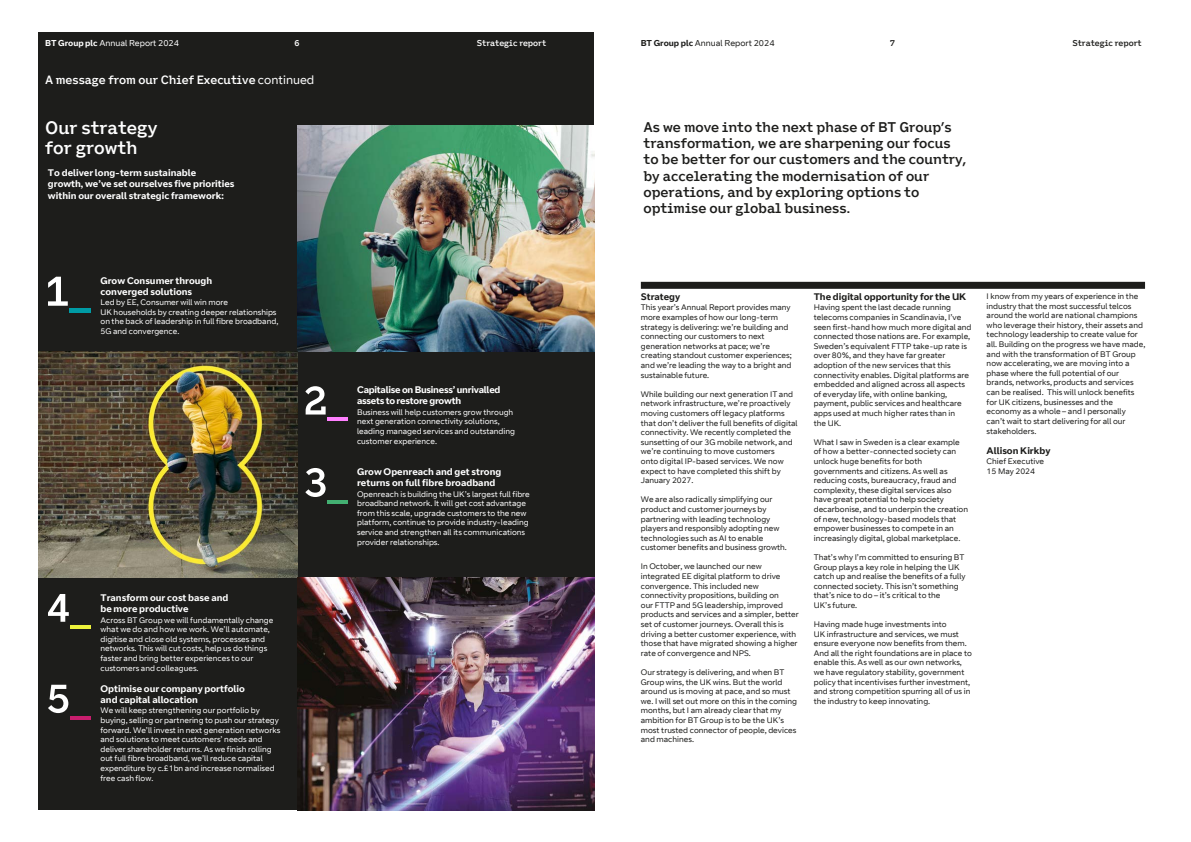
<style>
.page{position:relative;width:1191px;height:842px;background:#fff}
.page>*{position:absolute;margin:0;border:0;box-sizing:border-box;transform-origin:0 0}
.t1{font:18px/19.8px "BT Group Headline";color:#fff}
.t2{font:14px/16.1px "BT Group Headline";color:#1d1d1b}
.t3{font:12px "BT Group Headline";color:#fff}
.t4{font:700 9.5px/11.4px "BT Curve";color:#fff}
.t5{font:700 9.5px/11.4px "BT Curve";letter-spacing:-.025em;color:#fff}
.t6{font:700 9.5px "BT Curve";color:#1d1d1b}
.t7{font:8.5px "BT Curve";color:#fff}
.t8{font:8.5px "BT Curve";color:#1d1d1b}
.t9{font:8.5px "BT Group Headline";color:#fff}
.t10{font:8.5px "BT Group Headline";color:#1d1d1b}
.t11{font:8px/9.6px "BT Curve";color:#1d1d1b}
.t12{font:8px/9.6px "BT Curve";color:#fff}
.s1{font-weight:700}
.s2{font-family:"BT Curve"}
</style>
<div class="page">
<div style="left:38px;top:125px;width:259px;height:226px;background:#1d1d1b"></div>
<div style="left:297px;top:351px;width:297px;height:226px;background:#1d1d1b"></div>
<div style="left:38px;top:577px;width:259px;height:233px;background:#1d1d1b"></div>
<div style="left:38px;top:32px;width:556px;height:93px;background:#1d1d1b"></div>
<img style="left:297px;top:125px;width:297px;height:226px">
<img style="left:38px;top:351px;width:259px;height:226px">
<img style="left:297px;top:577px;width:297px;height:233px">
<svg style="left:48px;top:277px;width:20px;height:29px"></svg>
<hr style="left:69px;top:309px;width:21px;height:4px;background:#009ba5">
<svg style="left:305px;top:386px;width:21px;height:28px"></svg>
<hr style="left:327px;top:417px;width:21px;height:4px;background:#ff80ff">
<svg style="left:305px;top:468px;width:20px;height:29px"></svg>
<hr style="left:327px;top:500px;width:21px;height:4px;background:#43b072">
<svg style="left:48px;top:594px;width:21px;height:28px"></svg>
<hr style="left:70px;top:625px;width:20px;height:4px;background:#edf23b">
<svg style="left:48px;top:685px;width:20px;height:28px"></svg>
<hr style="left:70px;top:716px;width:20px;height:4px;background:#c81e6e">
<div style="left:641px;top:282px;width:504px;height:7px;background:#1d1d1b"></div>
<p class="t7" style="left:45px;top:38px;width:135px"><span class="s1">BT Group plc</span> Annual Report 2024</p>
<p class="t9" style="left:295px;top:38px;width:6px">6</p>
<p class="t9" style="left:477px;top:38px;width:71px">Strategic report</p>
<h3 class="t3" style="left:45px;top:72px;width:271px">A message from our Chief Executive <span class="s2">continued</span></h3>
<h1 class="t1" style="left:45px;top:119px;width:114px">Our strategy for growth</h1>
<p class="t4" style="left:48px;top:167px;width:188px">To deliver long-term sustainable<br>growth, we’ve set ourselves five priorities within our overall strategic framework:</p>
<p class="t4" style="left:100px;top:275px;width:113px">Grow Consumer through converged solutions</p>
<p class="t12" style="left:100px;top:298px;width:179px">Led by EE, Consumer will win more<br>UK households by creating deeper relationships on the back of leadership in full fibre broadband, 5G and convergence.</p>
<p class="t4" style="left:100px;top:592px;width:129px">Transform our cost base and be more productive</p>
<p class="t12" style="left:100px;top:615px;width:174px">Across BT Group we will fundamentally change what we do and how we work. We’ll automate, digitise and close old systems, processes and networks. This will cut costs, help us do things faster and bring better experiences to our customers and colleagues.</p>
<p class="t4" style="left:100px;top:683px;width:146px">Optimise our company portfolio and capital allocation</p>
<p class="t12" style="left:100px;top:706px;width:181px">We will keep strengthening our portfolio by buying, selling or partnering to push our strategy forward. We’ll invest in next generation networks and solutions to meet customers’ needs and deliver shareholder returns. As we finish rolling out full fibre broadband, we’ll reduce capital expenditure by c.£1bn and increase normalised free cash flow.</p>
<p class="t5" style="left:357px;top:384px;width:145px">Capitalise on Business’ unrivalled assets to restore growth</p>
<p class="t12" style="left:357px;top:407px;width:159px">Business will help customers grow through next generation connectivity solutions, leading managed services and outstanding customer experience.</p>
<p class="t4" style="left:357px;top:466px;width:146px">Grow Openreach and get strong returns on full fibre broadband</p>
<p class="t12" style="left:357px;top:489px;width:174px">Openreach is building the UK’s largest full fibre broadband network. It will get cost advantage from this scale, upgrade customers to the new platform, continue to provide industry-leading service and strengthen all its communications provider relationships.</p>
<p class="t8" style="left:640px;top:38px;width:135px"><span class="s1">BT Group plc</span> Annual Report 2024</p>
<p class="t10" style="left:890px;top:38px;width:6px">7</p>
<p class="t10" style="left:1072px;top:38px;width:71px">Strategic report</p>
<p class="t2" style="left:643px;top:120px;width:325px">As we move into the next phase of BT Group’s transformation, we are sharpening our focus to be better for our customers and the country, by accelerating the modernisation of our operations, and by exploring options to optimise our global business.</p>
<p class="t6" style="left:641px;top:291px;width:41px">Strategy</p>
<p class="t11" style="left:641px;top:303px;width:152px">This year’s Annual Report provides many more examples of how our long-term strategy is delivering: we’re building and connecting our customers to next generation networks at pace; we’re creating standout customer experiences; and we’re leading the way to a bright and sustainable future.</p>
<p class="t11" style="left:641px;top:389px;width:158px">While building our next generation IT and network infrastructure, we’re proactively moving customers off legacy platforms that don’t deliver the full benefits of digital connectivity. We recently completed the sunsetting of our 3G mobile network, and we’re continuing to move customers<br>onto digital IP-based services. We now expect to have completed this shift by January 2027.</p>
<p class="t11" style="left:641px;top:495px;width:148px">We are also radically simplifying our product and customer journeys by partnering with leading technology players and responsibly adopting new technologies such as AI to enable customer benefits and business growth.</p>
<p class="t11" style="left:641px;top:562px;width:159px">In October, we launched our new integrated EE digital platform to drive convergence. This included new connectivity propositions, building on<br>our FTTP and 5G leadership, improved products and services and a simpler, better set of customer journeys. Overall this is driving a better customer experience, with those that have migrated showing a higher rate of convergence and NPS.</p>
<p class="t11" style="left:641px;top:668px;width:158px">Our strategy is delivering, and when BT Group wins, the UK wins. But the world around us is moving at pace, and so must we. I will set out more on this in the coming months, but I am already clear that my ambition for BT Group is to be the UK’s most trusted connector of people, devices and machines.</p>
<p class="t6" style="left:813px;top:291px;width:154px">The digital opportunity for the UK</p>
<p class="t11" style="left:813px;top:303px;width:159px">Having spent the last decade running telecoms companies in Scandinavia, I’ve seen first-hand how much more digital and connected those nations are. For example, Sweden’s equivalent FTTP take-up rate is over 80%, and they have far greater adoption of the new services that this connectivity enables. Digital platforms are embedded and aligned across all aspects of everyday life, with online banking, payment, public services and healthcare apps used at much higher rates than in<br>the UK.</p>
<p class="t11" style="left:813px;top:437px;width:156px">What I saw in Sweden is a clear example of how a better-connected society can unlock huge benefits for both governments and citizens. As well as reducing costs, bureaucracy, fraud and complexity, these digital services also have great potential to help society decarbonise, and to underpin the creation of new, technology-based models that empower businesses to compete in an increasingly digital, global marketplace.</p>
<p class="t11" style="left:813px;top:553px;width:153px">That’s why I’m committed to ensuring BT Group plays a key role in helping the UK catch up and realise the benefits of a fully connected society. This isn’t something that’s nice to do – it’s critical to the<br>UK’s future.</p>
<p class="t11" style="left:813px;top:620px;width:160px">Having made huge investments into<br>UK infrastructure and services, we must ensure everyone now benefits from them.<br>And all the right foundations are in place to enable this. As well as our own networks, we have regulatory stability, government policy that incentivises further investment, and strong competition spurring all of us in the industry to keep innovating.</p>
<p class="t11" style="left:986px;top:292px;width:160px">I know from my years of experience in the industry that the most successful telcos around the world are national champions who leverage their history, their assets and technology leadership to create value for all. Building on the progress we have made, and with the transformation of BT Group now accelerating, we are moving into a phase where the full potential of our brands, networks, products and services can be realised. This will unlock benefits for UK citizens, businesses and the economy as a whole – and I personally can’t wait to start delivering for all our stakeholders.</p>
<p class="t6" style="left:986px;top:445px;width:65px">Allison Kirkby</p>
<p class="t11" style="left:986px;top:457px;width:59px">Chief Executive<br>15 May 2024</p>
</div>
